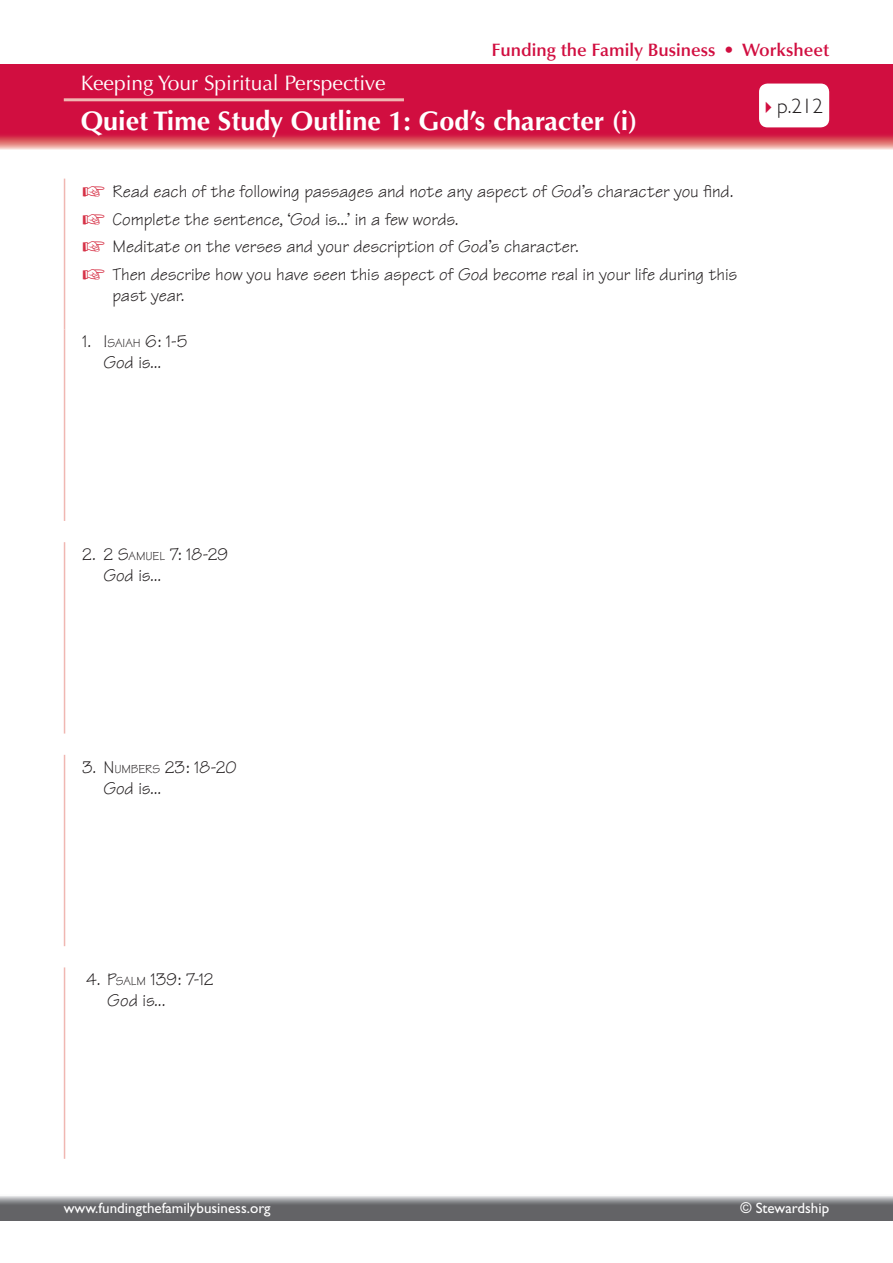
<style>
.page{position:relative;width:893px;height:1263px;background:#fff}
.page>*{position:absolute;margin:0;border:0;box-sizing:border-box;transform-origin:0 0}
.t1{font:700 27px "Optima LT Std";color:#fff}
.t2{font:21px "Optima LT Std";color:#fff}
.t3{font:300 21px "M Gill Sans";color:#231f20}
.t4{font:18px/21px "Tekton";letter-spacing:-.005em;color:#231f20}
.t5{font:600 18px "Optima LT Std";color:#d10e40}
.t6{font:15px "Gill Sans Std";color:#fff}
.s1{font-style:inherit}
.s2{font-size:12.6px}
.s3{color:#d10e40}
</style>
<div class="page">
<svg style="left:0;top:64px;width:893px;height:85px;background:#d31f4a"></svg>
<hr style="left:64px;top:98px;width:340px;height:3px;background:#f0b7b2">
<div style="left:759px;top:84px;width:70px;height:43px;background:#fff;border-radius:9px"></div>
<svg style="left:0;top:1196px;width:893px;height:24px;background:#797a7d"></svg>
<hr style="left:64px;top:179px;width:1px;height:151px;background:#f0b7b2">
<hr style="left:64px;top:330px;width:1px;height:191px;background:#f0b7b2">
<hr style="left:64px;top:542px;width:1px;height:191px;background:#f0b7b2">
<hr style="left:64px;top:755px;width:1px;height:191px;background:#f0b7b2">
<hr style="left:64px;top:967px;width:1px;height:192px;background:#f0b7b2">
<p class="t2" style="left:81px;top:71px;width:306px">Keeping Your Spiritual Perspective</p>
<p class="t5" style="left:492px;top:39px;width:339px">Funding the Family Business • Worksheet</p>
<p class="t1" style="left:81px;top:105px;width:558px">Quiet Time Study Outline 1: God’s character (i)</p>
<p class="t4" style="left:113px;top:178px;width:626px;line-height:27.5px">Read each of the following passages and note any aspect of God’s character you find.<br>Complete the sentence, ‘God is...’ in a few words.<br>Meditate on the verses and your description of God’s character.<br>Then describe how you have seen this aspect of God become real in your life during this</p>
<p class="t4" style="left:113px;top:284px;width:74px">past year.</p>
<p class="t4" style="left:82px;top:331px;width:106px;text-align:center">1. <span class="s1">I</span> <span class="s2">SAIAH</span> <span class="s1">6: 1-5<br></span>God is...</p>
<p class="t3" style="left:759px;top:95px;width:65px"><span class="s3">✔</span>p.212</p>
<p class="t4" style="left:104px;top:544px;width:126px;text-indent:-21px">2. <span class="s1">2 S</span><span class="s2">AMUEL</span> <span class="s1">7: 18-29<br></span>God is...</p>
<p class="t4" style="left:104px;top:756px;width:135px;text-indent:-21px">3. <span class="s1">N</span> <span class="s2">UMBERS</span> <span class="s1">23: 18-20<br></span>God is...</p>
<p class="t4" style="left:107px;top:969px;width:108px;text-indent:-21px">4. <span class="s1">P</span><span class="s2">SALM</span> <span class="s1">139: 7-12<br></span>God is...</p>
<p class="t6" style="left:64px;top:1199px;width:208px">www.fundingthefamilybusiness.org</p>
<p class="t6" style="left:740px;top:1199px;width:90px">© Stewardship</p>
</div>
